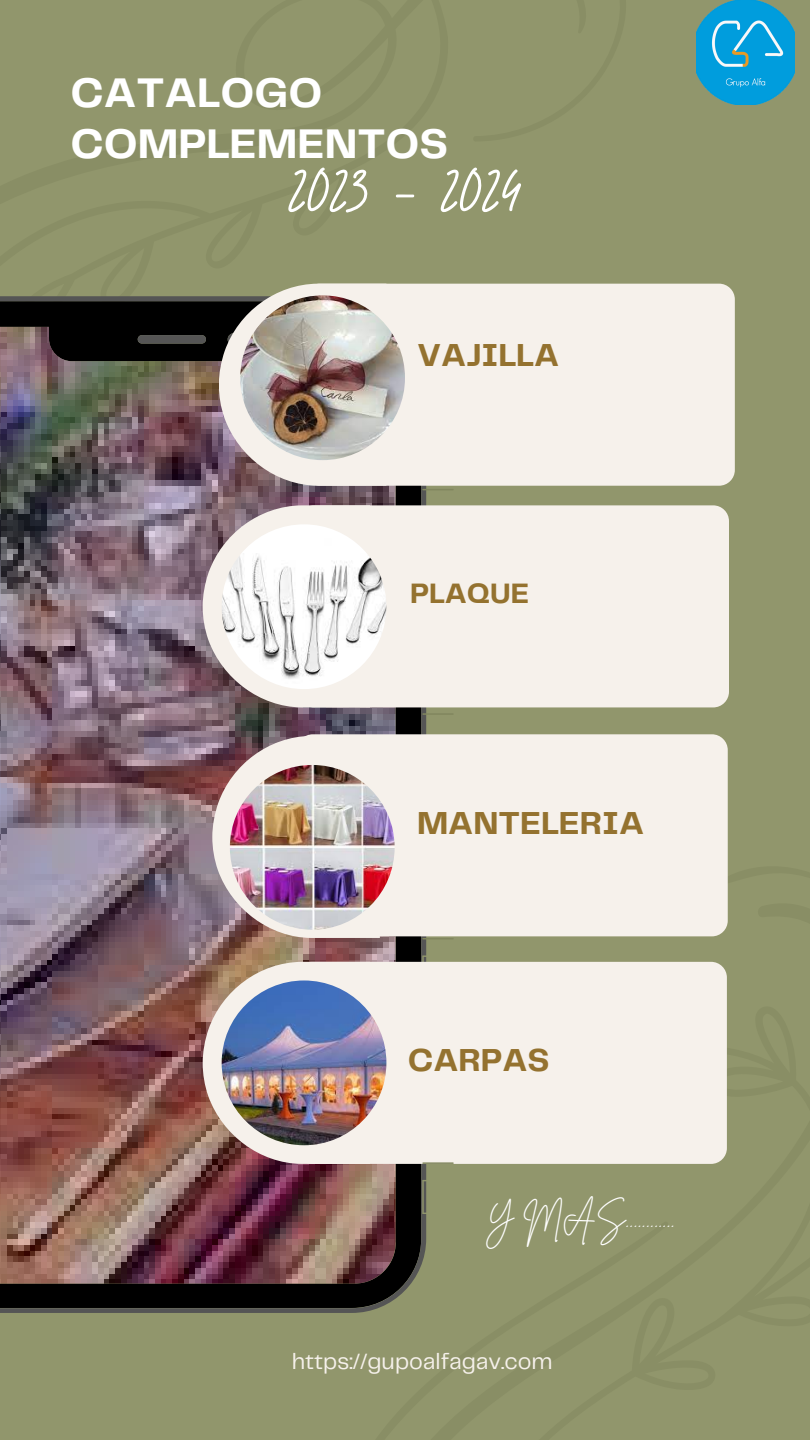
<style>
.page{position:relative;width:810px;height:1440px;background:#91966c}
.page>*{position:absolute;margin:0;border:0;box-sizing:border-box;transform-origin:0 0}
.t1{font:73.9px "Brittany Signature";color:#fff}
.t2{font:700 43px/51px "Telegraf";color:#fff}
.t3{font:700 33px "Telegraf";color:#94722f}
.t4{font:30.9px "Brittany Signature";color:#fff}
.t5{font:700 29.2px "Telegraf";color:#94722f}
.t6{font:23px "Telegraf";color:#f6f1eb}
</style>
<div class="page">
<img style="left:0;top:296px;width:426px;height:1017px">
<svg style="left:219px;top:284px;width:97px;height:202px;background:#b1a9a5"></svg>
<div style="left:304px;top:284px;width:431px;height:202px;background:#f6f1eb;border-radius:16px"></div>
<img style="left:240px;top:295px;width:165px;height:165px;border-radius:50%">
<hr style="left:423px;top:489px;width:30px;height:1px;background:#81865e">
<svg style="left:212px;top:736px;width:168px;height:202px;background:#bba8a9"></svg>
<div style="left:297px;top:734px;width:431px;height:202px;background:#f6f1eb;border-radius:16px"></div>
<img style="left:230px;top:765px;width:165px;height:165px;border-radius:50%">
<svg style="left:422px;top:955px;width:105px;height:7px"></svg>
<hr style="left:423px;top:938px;width:30px;height:1px;background:#81865e">
<svg style="left:203px;top:505px;width:107px;height:202px;background:#bbaeaf"></svg>
<div style="left:298px;top:505px;width:431px;height:202px;background:#f6f1eb;border-radius:16px"></div>
<img style="left:222px;top:524px;width:164px;height:165px;border-radius:50%">
<hr style="left:423px;top:713px;width:30px;height:2px;background:#81865e">
<svg style="left:203px;top:962px;width:105px;height:202px;background:#c7b2a7"></svg>
<div style="left:296px;top:962px;width:431px;height:202px;background:#f6f1eb;border-radius:16px"></div>
<img style="left:222px;top:980px;width:164px;height:165px;border-radius:50%">
<svg style="left:422px;top:1180px;width:5px;height:34px"></svg>
<hr style="left:423px;top:1162px;width:30px;height:2px;background:#81865e">
<img style="left:697px;top:0;width:98px;height:105px">
<p class="t2" style="left:70px;top:70px;width:379px">CATALOGO<br>COMPLEMENTOS</p>
<p class="t1" style="left:288px;top:139px;width:235px">2023 - 2024</p>
<p class="t3" style="left:417px;top:341px;width:144px">VAJILLA</p>
<p class="t5" style="left:410px;top:581px;width:121px">PLAQUE</p>
<p class="t3" style="left:417px;top:809px;width:229px">MANTELERIA</p>
<p class="t3" style="left:408px;top:1046px;width:143px">CARPAS</p>
<p class="t4" style="left:485px;top:1197px;width:192px">Y MAS............</p>
<p class="t6" style="left:292px;top:1352px;width:262px">https://gupoalfagav.com</p>
</div>
